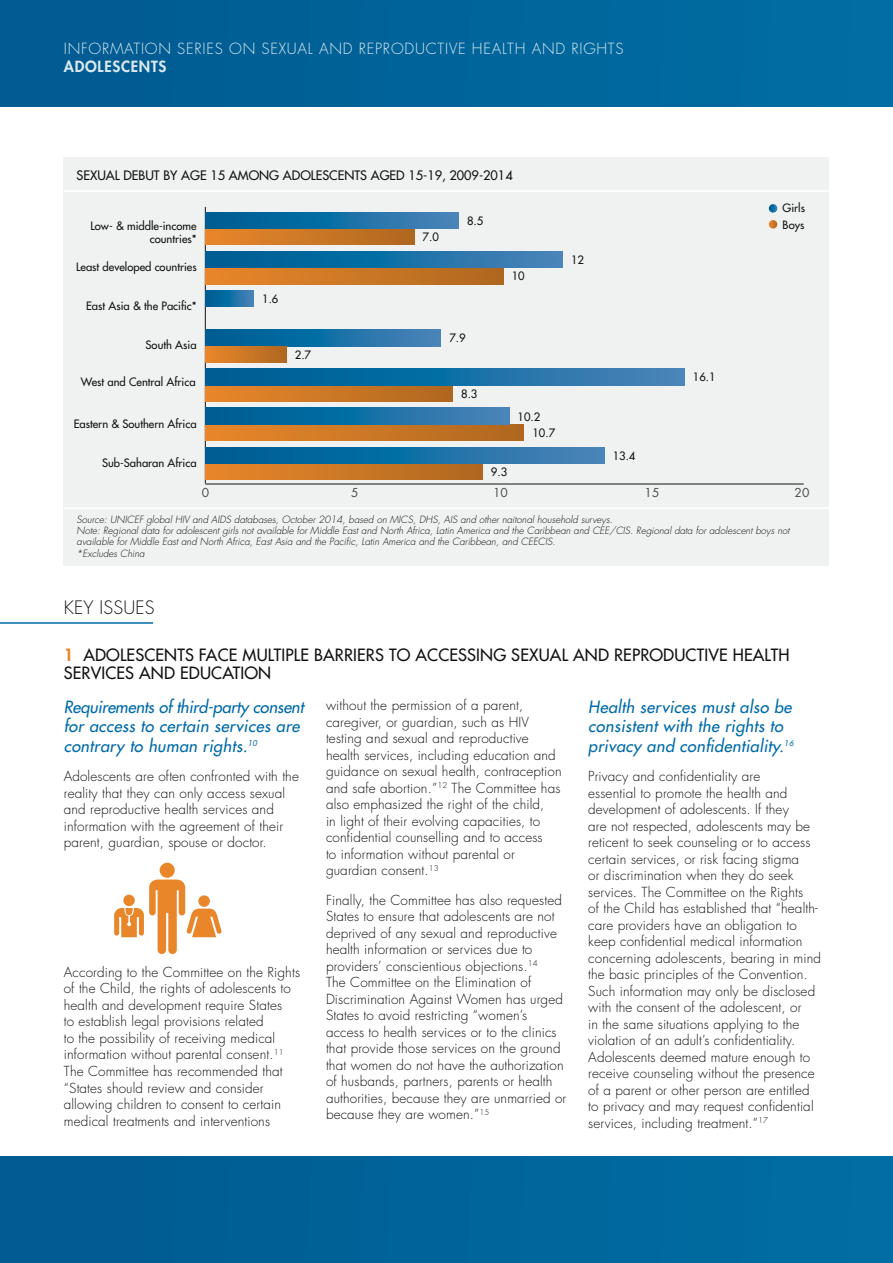
<style>
.page{position:relative;width:893px;height:1263px;background:#fff}
.page>*{position:absolute;margin:0;border:0;box-sizing:border-box;transform-origin:0 0}
.t1{font:300 18px "Futura";letter-spacing:.01em;color:#121212}
.t2{font:italic 16.5px/19.5px "Futura";letter-spacing:.02em;color:#006baa}
.t3{font:16.5px/18px "Futura";letter-spacing:.01em;color:#121212}
.t4{font:300 15px "Futura";letter-spacing:.05em;color:#fff}
.t5{font:800 15px "Futura";letter-spacing:.05em;color:#fff}
.t6{font:300 13.5px/16.5px "Futura";letter-spacing:.01em;color:#121212}
.t7{font:12.75px "Futura";color:#121212}
.t8{font:12px "Futura";color:#4a4c4b}
.t9{font:11.25px/13.5px "Futura";color:#121212;text-align:right}
.t10{font:italic 300 9.75px/11.2px "Futura";color:#121212}
.s1{font-weight:800;color:#e9862a}
</style>
<div class="page">
<div style="left:0;top:0;width:893px;height:106px;background:#00649a"></div>
<div style="left:0;top:1157px;width:893px;height:106px;background:#00649a"></div>
<hr style="left:0;top:622px;width:153px;height:2px;background:#006baa">
<div style="left:160px;top:863px;width:15px;height:15px;background:#e9862a;border-radius:50%"></div>
<svg style="left:114px;top:879px;width:108px;height:75px"></svg>
<div style="left:64px;top:157px;width:765px;height:409px;background:#f0f2f1"></div>
<hr style="left:64px;top:190px;width:765px;height:2px;background:#fff">
<hr style="left:64px;top:507px;width:765px;height:2px;background:#fff">
<hr style="left:205px;top:207px;width:1px;height:276px;background:#121212">
<hr style="left:205px;top:484px;width:599px;height:1px;background:#121212">
<svg style="left:769px;top:204px;width:8px;height:9px"></svg>
<svg style="left:769px;top:220px;width:8px;height:9px"></svg>
<div style="left:206px;top:229px;width:208px;height:16px;background:linear-gradient(to right,#e9872b,#af681f)"></div>
<svg style="left:206px;top:212px;width:253px;height:17px;background:#186fa5"></svg>
<div style="left:206px;top:463px;width:276px;height:17px;background:linear-gradient(to right,#e9872b,#af681f)"></div>
<svg style="left:206px;top:447px;width:398px;height:16px;background:#176fa5"></svg>
<div style="left:206px;top:424px;width:318px;height:17px;background:linear-gradient(to right,#e9872b,#af681f)"></div>
<svg style="left:206px;top:408px;width:303px;height:16px;background:#176fa5"></svg>
<div style="left:206px;top:385px;width:247px;height:17px;background:linear-gradient(to right,#e9872b,#af681f)"></div>
<svg style="left:206px;top:369px;width:478px;height:16px;background:#176fa5"></svg>
<svg style="left:206px;top:330px;width:235px;height:16px;background:#176fa5"></svg>
<div style="left:206px;top:346px;width:80px;height:16px;background:linear-gradient(to right,#e9872b,#b06920)"></div>
<svg style="left:206px;top:290px;width:48px;height:17px"></svg>
<div style="left:206px;top:268px;width:297px;height:16px;background:linear-gradient(to right,#e9872b,#af681f)"></div>
<svg style="left:206px;top:251px;width:357px;height:17px;background:#186fa5"></svg>
<p class="t4" style="left:64px;top:39px;width:561px">INFORMATION SERIES ON SEXUAL AND REPRODUCTIVE HEALTH AND RIGHTS</p>
<p class="t5" style="left:64px;top:57px;width:104px">ADOLESCENTS</p>
<p class="t7" style="left:77px;top:167px;width:438px">SEXUAL DEBUT BY AGE 15 AMONG ADOLESCENTS AGED 15-19, 2009-2014</p>
<p class="t9" style="left:91px;top:219px;width:108px">Low- &amp; middle-income countries*</p>
<p class="t9" style="left:76px;top:261px;width:122px">Least developed countries</p>
<p class="t9" style="left:86px;top:299px;width:112px">East Asia &amp; the Pacific*</p>
<p class="t9" style="left:146px;top:338px;width:53px">South Asia</p>
<p class="t9" style="left:81px;top:376px;width:116px">West and Central Africa</p>
<p class="t9" style="left:74px;top:417px;width:124px">Eastern &amp; Southern Africa</p>
<p class="t9" style="left:102px;top:456px;width:96px">Sub-Saharan Africa</p>
<p class="t8" style="left:202px;top:485px;width:9px">0</p>
<p class="t8" style="left:351px;top:485px;width:9px">5</p>
<p class="t8" style="left:493px;top:485px;width:16px">10</p>
<p class="t8" style="left:645px;top:485px;width:16px">15</p>
<p class="t8" style="left:795px;top:485px;width:16px">20</p>
<p class="t9" style="left:783px;top:200px;width:24px;line-height:16.5px;text-align:left">Girls<br>Boys</p>
<p class="t9" style="left:467px;top:214px;width:18px">8.5</p>
<p class="t9" style="left:423px;top:230px;width:18px">7.0</p>
<p class="t9" style="left:571px;top:253px;width:15px">12</p>
<p class="t9" style="left:512px;top:269px;width:15px">10</p>
<p class="t9" style="left:262px;top:292px;width:18px">1.6</p>
<p class="t9" style="left:449px;top:331px;width:18px">7.9</p>
<p class="t9" style="left:295px;top:348px;width:18px">2.7</p>
<p class="t9" style="left:693px;top:371px;width:24px">16.1</p>
<p class="t9" style="left:461px;top:387px;width:18px">8.3</p>
<p class="t9" style="left:518px;top:410px;width:24px">10.2</p>
<p class="t9" style="left:532px;top:426px;width:24px">10.7</p>
<p class="t9" style="left:613px;top:449px;width:24px">13.4</p>
<p class="t9" style="left:491px;top:465px;width:18px">9.3</p>
<p class="t10" style="left:77px;top:514px;width:714px">Source: UNICEF global HIV and AIDS databases, October 2014, based on MICS, DHS, AIS and other naitonal household surveys.<br>Note: Regional data for adolescent girls not available for Middle East and North Africa, Latin America and the Caribbean and CEE/CIS. Regional data for adolescent boys not available for Middle East and North Africa, East Asia and the Pacific, Latin America and the Caribbean, and CEECIS.<br>*Excludes China</p>
<h1 class="t1" style="left:64px;top:597px;width:92px">KEY ISSUES</h1>
<p class="t3" style="left:64px;top:646px;width:727px"><span class="s1">1</span> ADOLESCENTS FACE MULTIPLE BARRIERS TO ACCESSING SEXUAL AND REPRODUCTIVE HEALTH<br>SERVICES AND EDUCATION</p>
<p class="t2" style="left:64px;top:697px;width:241px">Requirements of third-party consent for access to certain services are contrary to human rights.<sup>10</sup></p>
<p class="t6" style="left:64px;top:768px;width:237px">Adolescents are often confronted with the reality that they can only access sexual and reproductive health services and information with the agreement of their parent, guardian, spouse or doctor.</p>
<p class="t2" style="left:588px;top:697px;width:207px">Health services must also be consistent with the rights to privacy and confidentiality.<sup>16</sup></p>
<p class="t6" style="left:588px;top:768px;width:234px">Privacy and confidentiality are<br>essential to promote the health and development of adolescents. If they<br>are not respected, adolescents may be reticent to seek counseling or to access certain services, or risk facing stigma<br>or discrimination when they do seek services. The Committee on the Rights<br>of the Child has established that “health&shy;care providers have an obligation to keep confidential medical information concerning adolescents, bearing in mind the basic principles of the Convention.<br>Such information may only be disclosed with the consent of the adolescent, or<br>in the same situations applying to the violation of an adult’s confidentiality.<br>Adolescents deemed mature enough to receive counseling without the presence of a parent or other person are entitled to privacy and may request confidential services, including treatment.”<sup>17</sup></p>
<p class="t6" style="left:326px;top:697px;width:237px">without the permission of a parent, caregiver, or guardian, such as HIV testing and sexual and reproductive health services, including education and guidance on sexual health, contraception and safe abortion.”<sup>12</sup> The Committee has also emphasized the right of the child,<br>in light of their evolving capacities, to confidential counselling and to access<br>to information without parental or guardian consent.<sup>13</sup></p>
<p class="t6" style="left:326px;top:892px;width:242px">Finally, the Committee has also requested States to ensure that adolescents are not deprived of any sexual and reproductive health information or services due to providers’ conscientious objections.<sup>14<br></sup>The Committee on the Elimination of Discrimination Against Women has urged States to avoid restricting “women’s access to health services or to the clinics that provide those services on the ground that women do not have the authorization of husbands, partners, parents or health authorities, because they are unmarried or because they are women.”<sup>15</sup></p>
<p class="t6" style="left:64px;top:964px;width:238px">According to the Committee on the Rights of the Child, the rights of adolescents to health and development require States<br>to establish legal provisions related<br>to the possibility of receiving medical information without parental consent.<sup>11<br></sup>The Committee has recommended that “States should review and consider allowing children to consent to certain medical treatments and interventions</p>
</div>
